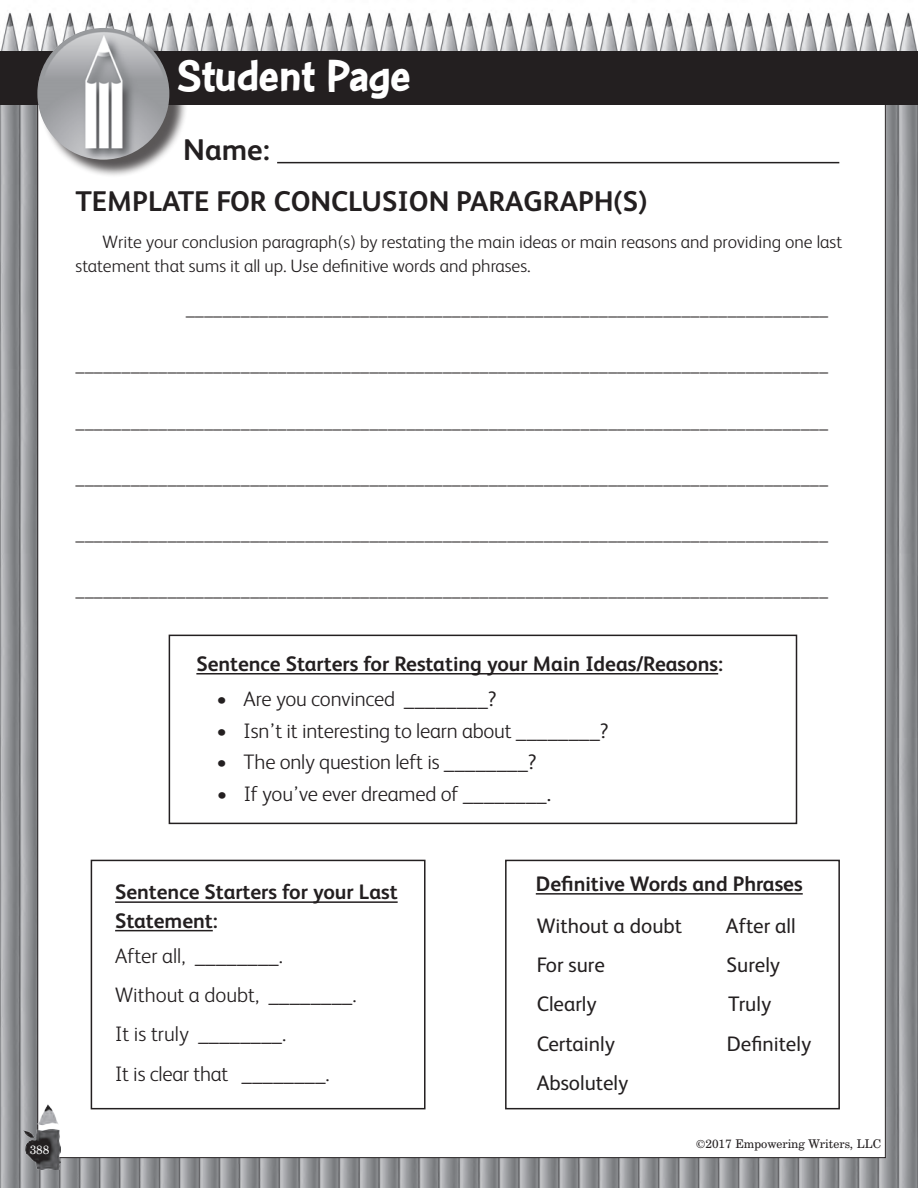
<style>
.page{position:relative;width:918px;height:1188px;background:#fff}
.page>*{position:absolute;margin:0;border:0;box-sizing:border-box;transform-origin:0 0}
.t1{font:700 48px "Con Brush";letter-spacing:-.02em;color:#fff}
.t2{font:700 30px "FS Albert";color:#231f20}
.t3{font:700 28.5px "FS Albert";color:#231f20}
.t4{font:300 21px/39.3px "FS Albert";letter-spacing:-.01em;color:#231f20}
.t5{font:700 21px/28.5px "FS Albert";color:#231f20}
.t6{font:21px "FS Albert";color:#231f20}
.t7{font:300 18px/24px "FS Albert";color:#231f20}
.t8{font:12px "Century Schoolbook BT";color:#231f20}
.t9{font:12px "Century Schoolbook BT";color:#fff}
.s1{font-weight:400}
</style>
<div class="page">
<img style="left:0;top:12px;width:918px;height:1176px">
<div style="left:38px;top:68px;width:847px;height:1090px;background:#fff"></div>
<div style="left:0;top:51px;width:918px;height:54px;background:#231f20"></div>
<div style="left:40px;top:30px;width:148px;height:148px;background:#231f20;opacity:.75"></div>
<img style="left:37px;top:28px;width:132px;height:132px;border-radius:66px">
<img style="left:24px;top:1104px;width:37px;height:66px">
<hr style="left:277px;top:162px;width:562px;height:1px;background:#231f20">
<hr style="left:115px;top:901px;width:283px;height:2px;background:#231f20">
<hr style="left:115px;top:930px;width:98px;height:1px;background:#231f20">
<div style="left:91px;top:860px;width:335px;height:249px;border:2px solid #231f20"></div>
<hr style="left:196px;top:673px;width:522px;height:2px;background:#231f20">
<hr style="left:536px;top:893px;width:267px;height:2px;background:#231f20">
<div style="left:505px;top:860px;width:335px;height:249px;border:2px solid #231f20"></div>
<div style="left:169px;top:635px;width:628px;height:189px;border:2px solid #231f20"></div>
<h1 class="t1" style="left:177px;top:46px;width:235px">Student Page</h1>
<h2 class="t2" style="left:183px;top:129px;width:88px">Name:</h2>
<p class="t3" style="left:76px;top:182px;width:574px">TEMPLATE FOR CONCLUSION PARAGRAPH(S)</p>
<p class="t7" style="left:76px;top:229px;width:768px;text-indent:27px">Write your conclusion paragraph(s) by restating the main ideas or main reasons and providing one last statement that sums it all up. Use definitive words and phrases.</p>
<p class="t7" style="left:186px;top:296px;width:644px">______________________________________________________________________</p>
<p class="t7" style="left:76px;top:352px;width:754px">__________________________________________________________________________________</p>
<p class="t7" style="left:76px;top:409px;width:754px">__________________________________________________________________________________</p>
<p class="t7" style="left:76px;top:465px;width:754px">__________________________________________________________________________________</p>
<p class="t7" style="left:76px;top:521px;width:754px">__________________________________________________________________________________</p>
<p class="t7" style="left:76px;top:577px;width:754px">__________________________________________________________________________________</p>
<p class="t5" style="left:196px;top:648px;width:528px">Sentence Starters for Restating your Main Ideas/Reasons:</p>
<p class="t4" style="left:217px;top:678px;width:282px">• Are you convinced <span class="s1">________?</span></p>
<p class="t4" style="left:217px;top:710px;width:394px">• Isn’t it interesting to learn about <span class="s1">________?</span></p>
<p class="t4" style="left:217px;top:742px;width:322px">• The only question left is <span class="s1">________?</span></p>
<p class="t4" style="left:217px;top:773px;width:336px">• If you’ve ever dreamed of <span class="s1">________.</span></p>
<p class="t5" style="left:115px;top:877px;width:284px">Sentence Starters for your Last<br>Statement:</p>
<p class="t4" style="left:115px;top:935px;width:243px">After all, <span class="s1">________</span>.<br>Without a doubt, <span class="s1">________</span>.<br>It is truly <span class="s1">________</span>.<br>It is clear that <span class="s1">________</span>.</p>
<p class="t5" style="left:536px;top:862px;width:268px;line-height:42px">Definitive Words and Phrases<br><span class="s1">Without a doubt</span></p>
<p class="t6" style="left:726px;top:912px;width:71px">After all</p>
<p class="t6" style="left:537px;top:951px;width:70px">For sure</p>
<p class="t6" style="left:727px;top:951px;width:55px">Surely</p>
<p class="t6" style="left:537px;top:990px;width:62px">Clearly</p>
<p class="t6" style="left:728px;top:990px;width:44px">Truly</p>
<p class="t6" style="left:537px;top:1030px;width:80px">Certainly</p>
<p class="t6" style="left:727px;top:1030px;width:86px">Definitely</p>
<p class="t6" style="left:537px;top:1069px;width:93px">Absolutely</p>
<p class="t9" style="left:30px;top:1142px;width:21px">388</p>
<p class="t8" style="left:696px;top:1136px;width:187px">©2017 Empowering Writers, LLC</p>
</div>
